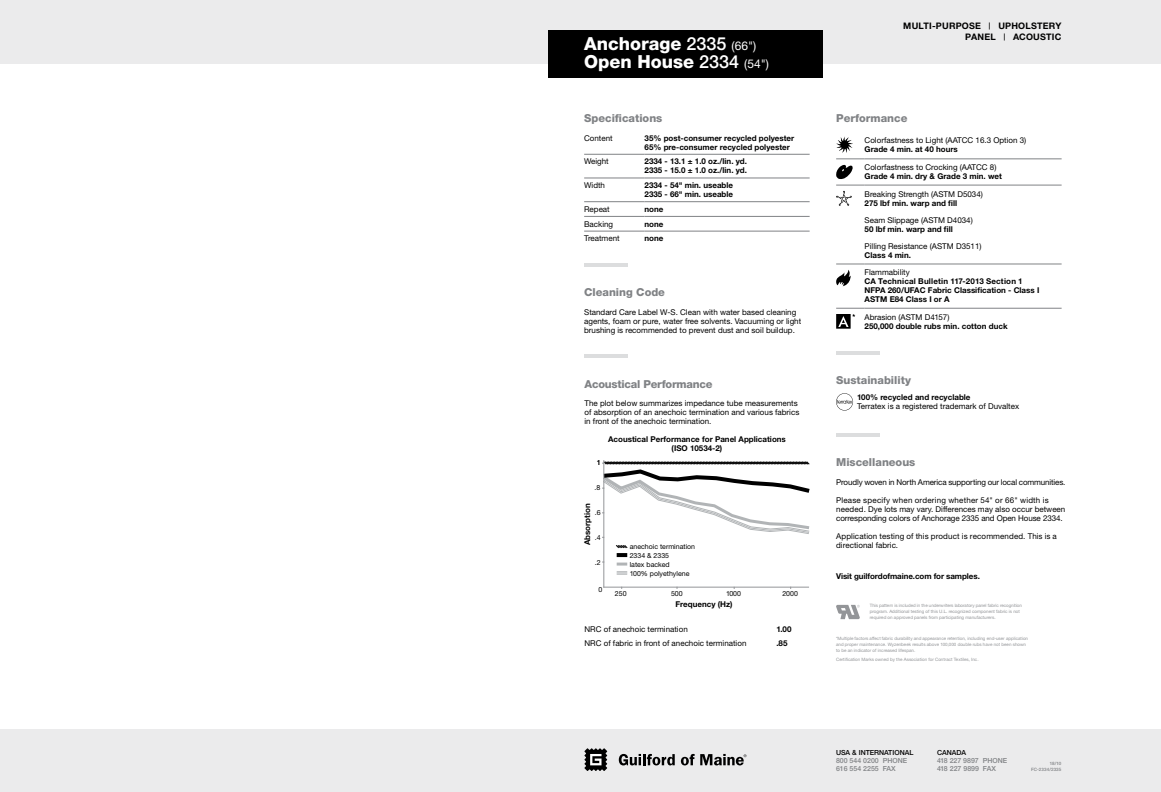
<style>
.page{position:relative;width:1161px;height:792px;background:#fff}
.page>*{position:absolute;margin:0;border:0;box-sizing:border-box;transform-origin:0 0}
.t1{font:800 18px/18px "Helvetica Neue LT Std";color:#fff}
.t2{font:800 11px "Helvetica Neue LT Std";color:#808285}
.t3{font:800 11px "Helvetica Neue LT Std";letter-spacing:-.02em;color:#808285}
.t4{font:700 9px/11px "Helvetica Neue LT Std";letter-spacing:.025em;color:#000;text-align:right}
.t5{font:8px/9px "Helvetica Neue LT Std";color:#000}
.t6{font:700 8px/9px "Helvetica Neue LT Std";color:#000}
.t7{font:7px/9px "Helvetica Neue LT Std";color:#000}
.t8{font:500 7px/8px "Helvetica Neue LT Std";color:#808285}
.t9{font:500 7px "Helvetica Neue LT Std";color:#000}
.t10{font:4.5px/6px "Helvetica Neue LT Std";color:#939598}
.t11{font:500 4.5px/6px "Helvetica Neue LT Std";letter-spacing:.025em;color:#808285;text-align:right}
.s1{font-weight:500}
.s2{font-weight:400;font-size:12px}
.s3{font-size:7px}
</style>
<div class="page">
<div style="left:0;top:0;width:1161px;height:63px;background:#ebebec"></div>
<hr style="left:865px;top:159px;width:197px;height:1px;background:#808285">
<hr style="left:865px;top:185px;width:197px;height:1px;background:#808285">
<hr style="left:865px;top:264px;width:197px;height:1px;background:#808285">
<hr style="left:865px;top:308px;width:197px;height:1px;background:#808285">
<svg style="left:836px;top:136px;width:17px;height:17px"></svg>
<svg style="left:836px;top:159px;width:29px;height:47px"></svg>
<svg style="left:836px;top:264px;width:29px;height:22px"></svg>
<svg style="left:836px;top:308px;width:29px;height:21px"></svg>
<hr style="left:584px;top:154px;width:61px;height:1px;background:#808285">
<hr style="left:645px;top:154px;width:165px;height:1px;background:#808285">
<hr style="left:584px;top:178px;width:61px;height:1px;background:#808285">
<hr style="left:645px;top:178px;width:165px;height:1px;background:#808285">
<hr style="left:584px;top:202px;width:61px;height:1px;background:#808285">
<hr style="left:645px;top:202px;width:165px;height:1px;background:#808285">
<hr style="left:584px;top:216px;width:61px;height:1px;background:#808285">
<hr style="left:645px;top:216px;width:165px;height:1px;background:#808285">
<hr style="left:584px;top:231px;width:61px;height:1px;background:#808285">
<hr style="left:645px;top:231px;width:165px;height:1px;background:#808285">
<div style="left:548px;top:30px;width:275px;height:48px;background:#000"></div>
<svg style="left:836px;top:605px;width:24px;height:14px"></svg>
<hr style="left:603px;top:587px;width:206px;height:1px;background:#939598">
<svg style="left:617px;top:553px;width:10px;height:4px"></svg>
<svg style="left:616px;top:545px;width:12px;height:4px"></svg>
<svg style="left:617px;top:563px;width:10px;height:12px"></svg>
<svg style="left:602px;top:461px;width:208px;height:77px"></svg>
<hr style="left:603px;top:460px;width:1px;height:128px;background:#939598">
<svg style="left:836px;top:393px;width:17px;height:18px"></svg>
<hr style="left:836px;top:433px;width:43px;height:4px;background:#dcddde">
<hr style="left:836px;top:351px;width:43px;height:3px;background:#dcddde">
<hr style="left:584px;top:263px;width:43px;height:4px;background:#dcddde">
<hr style="left:584px;top:354px;width:44px;height:4px;background:#dcddde">
<div style="left:0;top:729px;width:1161px;height:63px;background:#ebebec"></div>
<svg style="left:619px;top:754px;width:56px;height:11px"></svg>
<svg style="left:681px;top:754px;width:65px;height:11px"></svg>
<svg style="left:584px;top:748px;width:23px;height:23px"></svg>
<h1 class="t1" style="left:584px;top:35px;width:186px">Anchorage <span class="s1">2335</span> <span class="s2">(66")<br></span>Open House <span class="s1">2334</span> <span class="s2">(54")</span></h1>
<h2 class="t2" style="left:584px;top:112px;width:80px">Specifications</h2>
<p class="t5" style="left:584px;top:133px;width:30px">Content</p>
<p class="t6" style="left:645px;top:133px;width:151px">35% post-consumer recycled polyester<br>65% pre-consumer recycled polyester</p>
<p class="t5" style="left:584px;top:157px;width:26px">Weight</p>
<p class="t6" style="left:645px;top:157px;width:104px">2334 - 13.1 ± 1.0 oz./lin. yd.<br>2335 - 15.0 ± 1.0 oz./lin. yd.</p>
<p class="t5" style="left:584px;top:181px;width:22px">Width</p>
<p class="t6" style="left:645px;top:181px;width:90px">2334 - 54" min. useable<br>2335 - 66" min. useable</p>
<p class="t5" style="left:584px;top:204px;width:27px">Repeat</p>
<p class="t6" style="left:645px;top:204px;width:20px">none</p>
<p class="t5" style="left:584px;top:219px;width:31px">Backing</p>
<p class="t6" style="left:645px;top:219px;width:20px">none</p>
<p class="t5" style="left:584px;top:234px;width:37px">Treatment</p>
<p class="t6" style="left:645px;top:234px;width:20px">none</p>
<h2 class="t2" style="left:584px;top:286px;width:82px">Cleaning Code</h2>
<p class="t5" style="left:584px;top:307px;width:219px">Standard Care Label W-S. Clean with water based cleaning agents, foam or pure, water free solvents. Vacuuming or light brushing is recommended to prevent dust and soil buildup.</p>
<h2 class="t3" style="left:585px;top:377px;width:130px">Acoustical Performance</h2>
<p class="t5" style="left:585px;top:399px;width:216px">The plot below summarizes impedance tube measurements of absorption of an anechoic termination and various fabrics in front of the anechoic termination.</p>
<p class="t7" style="left:597px;top:458px;width:5px">1</p>
<p class="t6" style="left:608px;top:435px;width:179px;text-align:center">Acoustical Performance for Panel Applications (ISO 10534-2)</p>
<p class="t7" style="left:595px;top:483px;width:7px">.8</p>
<p class="t7" style="left:595px;top:508px;width:7px">.6</p>
<p class="t7" style="left:595px;top:533px;width:7px">.4</p>
<p class="t7" style="left:595px;top:558px;width:7px">.2</p>
<p class="t7" style="left:598px;top:585px;width:5px">0</p>
<p class="t6" style="left:583px;top:545px;width:44px;rotate:-90deg">Absorption</p>
<p class="t7" style="left:630px;top:541px;width:67px">anechoic termination<br>2334 &amp; 2335<br>latex backed<br>100% polyethylene</p>
<p class="t7" style="left:615px;top:589px;width:13px">250</p>
<p class="t7" style="left:671px;top:589px;width:13px">500</p>
<p class="t7" style="left:726px;top:589px;width:17px">1000</p>
<p class="t6" style="left:676px;top:599px;width:59px">Frequency (Hz)</p>
<p class="t7" style="left:782px;top:589px;width:17px">2000</p>
<p class="t5" style="left:585px;top:624px;width:105px">NRC of anechoic termination</p>
<p class="t6" style="left:776px;top:624px;width:17px">1.00</p>
<p class="t5" style="left:585px;top:639px;width:163px">NRC of fabric in front of anechoic termination</p>
<p class="t6" style="left:776px;top:639px;width:13px">.85</p>
<p class="t4" style="left:903px;top:20px;width:160px">MULTI-PURPOSE <span class="s3">|</span> UPHOLSTERY<br>PANEL <span class="s3">|</span> ACOUSTIC</p>
<h2 class="t2" style="left:836px;top:112px;width:73px">Performance</h2>
<p class="t5" style="left:865px;top:136px;width:163px">Colorfastness to Light (AATCC 16.3 Option 3)</p>
<p class="t6" style="left:865px;top:145px;width:95px">Grade 4 min. at 40 hours</p>
<p class="t5" style="left:865px;top:163px;width:133px">Colorfastness to Crocking (AATCC 8)</p>
<p class="t6" style="left:865px;top:172px;width:139px">Grade 4 min. dry &amp; Grade 3 min. wet</p>
<p class="t5" style="left:865px;top:189px;width:120px">Breaking Strength (ASTM D5034)</p>
<p class="t6" style="left:865px;top:198px;width:94px">275 lbf min. warp and fill</p>
<p class="t5" style="left:865px;top:216px;width:110px">Seam Slippage (ASTM D4034)</p>
<p class="t6" style="left:865px;top:224px;width:90px">50 lbf min. warp and fill</p>
<p class="t5" style="left:865px;top:242px;width:118px">Pilling Resistance (ASTM D3511)</p>
<p class="t6" style="left:865px;top:251px;width:48px">Class 4 min.</p>
<p class="t5" style="left:865px;top:268px;width:47px">Flammability</p>
<p class="t6" style="left:865px;top:277px;width:176px">CA Technical Bulletin 117-2013 Section 1<br>NFPA 260/UFAC Fabric Classification - Class I<br>ASTM E84 Class I or A</p>
<p class="t5" style="left:865px;top:312px;width:86px">Abrasion (ASTM D4157)</p>
<p class="t6" style="left:865px;top:321px;width:144px">250,000 double rubs min. cotton duck</p>
<h2 class="t2" style="left:836px;top:373px;width:76px">Sustainability</h2>
<p class="t6" style="left:857px;top:392px;width:115px">100% recycled and recyclable</p>
<p class="t5" style="left:857px;top:402px;width:164px">Terratex is a registered trademark of Duvaltex</p>
<h2 class="t2" style="left:836px;top:456px;width:81px">Miscellaneous</h2>
<p class="t5" style="left:836px;top:477px;width:231px">Proudly woven in North America supporting our local communities.</p>
<p class="t5" style="left:836px;top:495px;width:231px">Please specify when ordering whether 54" or 66" width is needed. Dye lots may vary. Differences may also occur between corresponding colors of Anchorage 2335 and Open House 2334.</p>
<p class="t5" style="left:836px;top:531px;width:222px">Application testing of this product is recommended. This is a directional fabric.</p>
<p class="t6" style="left:836px;top:571px;width:145px">Visit guilfordofmaine.com for samples.</p>
<p class="t10" style="left:870px;top:602px;width:154px">This pattern is included in the underwriters laboratory panel fabric recognition program. Additional testing of this U.L. recognized component fabric is not required on approved panels from participating manufacturers.</p>
<p class="t10" style="left:836px;top:636px;width:194px">*Multiple factors affect fabric durability and appearance retention, including end-user application and proper maintenance. Wyzenbeek results above 100,000 double rubs have not been shown to be an indicator of increased lifespan.</p>
<p class="t10" style="left:836px;top:657px;width:144px">Certification Marks owned by the Association for Contract Textiles, Inc.</p>
<p class="t9" style="left:836px;top:748px;width:79px">USA &amp; INTERNATIONAL</p>
<p class="t8" style="left:836px;top:757px;width:73px">800 544 0200 PHONE<br>616 554 2255 FAX</p>
<p class="t9" style="left:937px;top:748px;width:31px">CANADA</p>
<p class="t8" style="left:937px;top:757px;width:72px">418 227 9897 PHONE<br>418 227 9899 FAX</p>
<p class="t11" style="left:1031px;top:760px;width:32px">18/10<br>FC-2334/2335</p>
</div>
